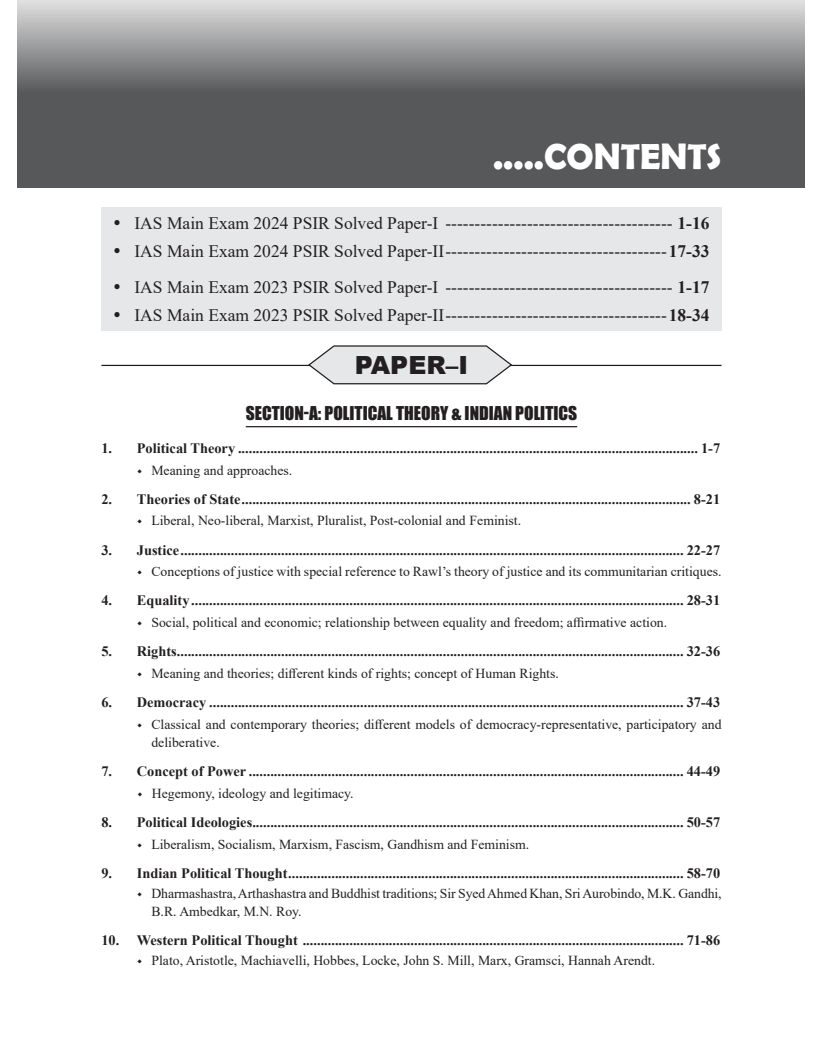
<style>
.page{position:relative;width:823px;height:1048px;background:#fff}
.page>*{position:absolute;margin:0;border:0;box-sizing:border-box;transform-origin:0 0}
.t1{font:700 36.25px "Berlin Sans FB Demi";color:#fff}
.t2{font:900 25px "Arial";color:#231f20}
.t3{font:17.5px "Times New Roman";color:#231f20}
.center_head{font:17.5px "Impact";color:#231f20}
.t4{font:700 14.38px "Times New Roman";color:#231f20}
.t5{font:13.75px/18px "Times New Roman";color:#231f20}
.s1{font-weight:700}
</style>
<div class="page">
<hr style="left:101px;top:365px;width:621px;height:1px;background:#231f20">
<svg style="left:307px;top:345px;width:206px;height:40px;background:#dcdddf"></svg>
<hr style="left:246px;top:426px;width:331px;height:1px;background:#231f20">
<svg style="left:18px;top:0;width:787px;height:187px;background:#797a7b"></svg>
<div style="left:101px;top:208px;width:621px;height:123px;background:#e6e7e9"></div>
<p class="t1" style="left:493px;top:135px;width:230px">.....CONTENTS</p>
<p class="t3" style="left:134px;top:211px;width:576px">IAS Main Exam 2024 PSIR Solved Paper-I --------------------------------------- <span class="s1">1-16</span></p>
<p class="t3" style="left:134px;top:239px;width:576px">IAS Main Exam 2024 PSIR Solved Paper-II--------------------------------------<span class="s1">17-33</span></p>
<p class="t3" style="left:134px;top:274px;width:576px">IAS Main Exam 2023 PSIR Solved Paper-I --------------------------------------- <span class="s1">1-17</span></p>
<p class="t3" style="left:134px;top:302px;width:576px">IAS Main Exam 2023 PSIR Solved Paper-II--------------------------------------<span class="s1">18-34</span></p>
<p class="t2" style="left:355px;top:347px;width:115px">PAPER–I</p>
<p class="center_head" style="left:246px;top:400px;width:333px">SECTION-A: POLITICAL THEORY &amp; INDIAN POLITICS</p>
<p class="t4" style="left:101px;top:438px;width:620px">1. Political Theory ................................................................................................................................ 1-7</p>
<p class="t5" style="left:151px;top:460px;width:142px">Meaning and approaches.</p>
<p class="t4" style="left:101px;top:489px;width:620px">2. Theories of State............................................................................................................................. 8-21</p>
<p class="t5" style="left:151px;top:511px;width:371px">Liberal, Neo-liberal, Marxist, Pluralist, Post-colonial and Feminist.</p>
<p class="t4" style="left:101px;top:540px;width:620px">3. Justice............................................................................................................................................ 22-27</p>
<p class="t5" style="left:151px;top:562px;width:572px">Conceptions of justice with special reference to Rawl’s theory of justice and its communitarian critiques.</p>
<p class="t4" style="left:101px;top:591px;width:620px">4. Equality......................................................................................................................................... 28-31</p>
<p class="t5" style="left:151px;top:613px;width:517px">Social, political and economic; relationship between equality and freedom; affirmative action.</p>
<p class="t4" style="left:101px;top:642px;width:620px">5. Rights............................................................................................................................................. 32-36</p>
<p class="t5" style="left:151px;top:664px;width:409px">Meaning and theories; different kinds of rights; concept of Human Rights.</p>
<p class="t4" style="left:101px;top:692px;width:620px">6. Democracy .................................................................................................................................... 37-43</p>
<p class="t5" style="left:151px;top:715px;width:572px">Classical and contemporary theories; different models of democracy-representative, participatory and deliberative.</p>
<p class="t4" style="left:101px;top:761px;width:620px">7. Concept of Power ......................................................................................................................... 44-49</p>
<p class="t5" style="left:152px;top:784px;width:203px">Hegemony, ideology and legitimacy.</p>
<p class="t4" style="left:101px;top:812px;width:620px">8. Political Ideologies........................................................................................................................ 50-57</p>
<p class="t5" style="left:151px;top:834px;width:379px">Liberalism, Socialism, Marxism, Fascism, Gandhism and Feminism.</p>
<p class="t4" style="left:101px;top:863px;width:620px">9. Indian Political Thought.............................................................................................................. 58-70</p>
<p class="t5" style="left:151px;top:885px;width:572px;line-height:17px">Dharmashastra, Arthashastra and Buddhist traditions; Sir Syed Ahmed Khan, Sri Aurobindo, M.K. Gandhi,<br>B.R. Ambedkar, M.N. Roy.</p>
<p class="t4" style="left:101px;top:930px;width:620px">10. Western Political Thought .......................................................................................................... 71-86</p>
<p class="t5" style="left:151px;top:951px;width:505px">Plato, Aristotle, Machiavelli, Hobbes, Locke, John S. Mill, Marx, Gramsci, Hannah Arendt.</p>
</div>
